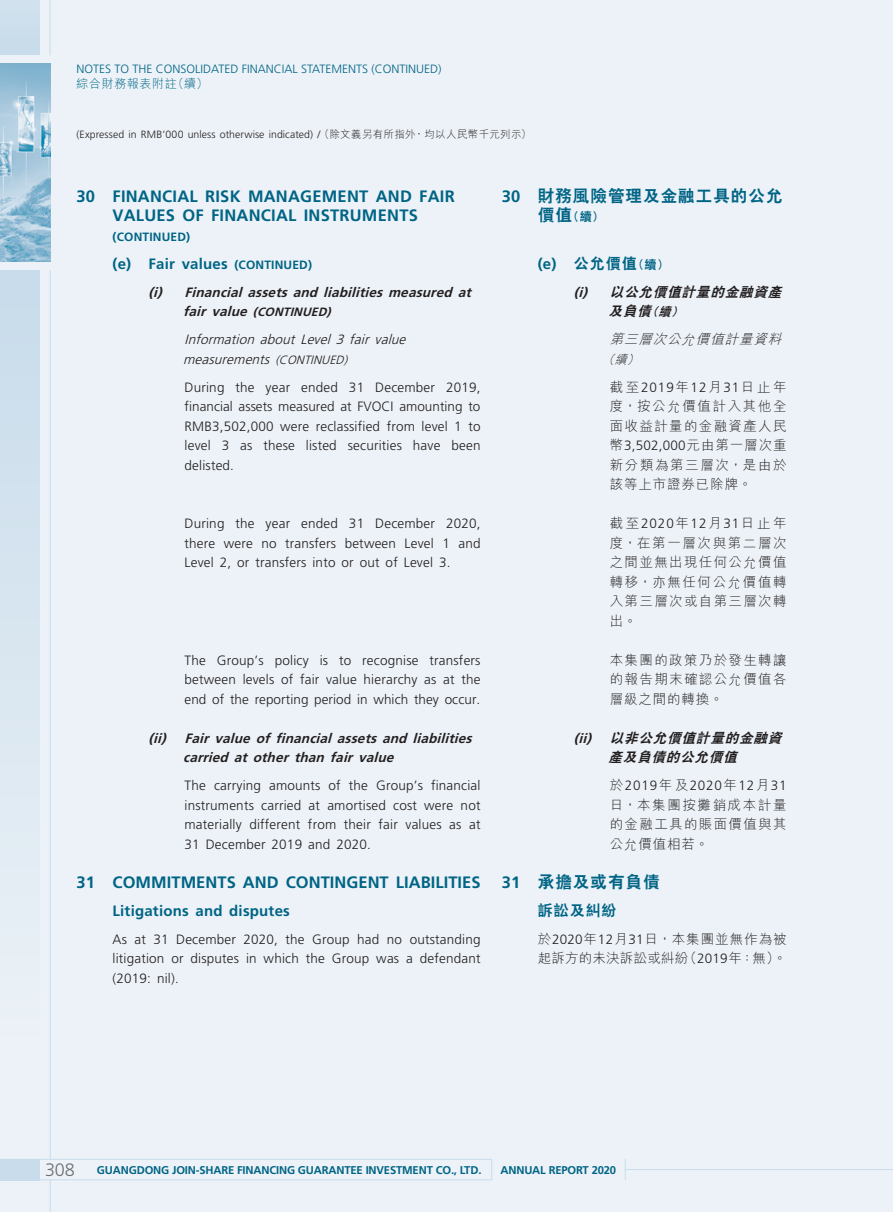
<style>
.page{position:relative;width:893px;height:1212px;background:#ecf2f7}
.page>*{position:absolute;margin:0;border:0;box-sizing:border-box;transform-origin:0 0}
._03_H1{font:700 16.5px/19.5px "Frutiger LT Std";letter-spacing:.015em;color:#006485;text-align:center}
._03_H1-2{font:800 16.5px "C Hei 2 HK";letter-spacing:.065em;color:#006485}
._04___H2{font:700 15px "Frutiger LT Std";letter-spacing:.015em;color:#006485}
._04___H2-2{font:800 15px "C Hei 2 HK";letter-spacing:.065em;color:#006485}
._14_______P6{font:300 13.5px/19.5px "Frutiger LT Std";letter-spacing:.015em;color:#231f20;text-align:justify}
._14_______P6-2{font:300 13.5px/19.5px "M Hei HK";letter-spacing:.1em;color:#231f20;text-align:justify}
._05_____H3{font:italic 700 13.5px/19.5px "Frutiger LT Std";color:#231f20}
._12___P2{font:300 13.5px/19.5px "Frutiger LT Std";letter-spacing:.015em;color:#231f20;text-align:justify}
._06_______H4{font:italic 300 13.5px/19.5px "Frutiger LT Std";color:#231f20}
._05_____H3-2{font:italic 800 13.5px/19.5px "C Hei 2 HK";color:#231f20}
._12___P2-2{font:300 13.5px/19.5px "M Hei HK";letter-spacing:.015em;color:#231f20}
._06_______H4-2{font:italic 300 13.5px "M Hei HK";color:#231f20}
.t1{font:300 12px "Frutiger LT Std";color:#006485}
._05_____H3-3{font:italic 700 12px "Frutiger LT Std";color:#231f20}
.t2{font:300 12px "M Hei HK";letter-spacing:.05em;color:#006485}
._03_H1-3{font:700 12px "Frutiger LT Std";letter-spacing:.015em;color:#006485}
._03_H1-4{font:800 12px "C Hei 2 HK";color:#006485}
._06_______H4-3{font:italic 300 12px "M Hei HK";color:#231f20}
.t3{font:700 11.25px "Frutiger LT Std";letter-spacing:-.015em;color:#006485}
.t4{font:300 10.5px "Frutiger LT Std";letter-spacing:.01em;color:#231f20}
.s1{font-family:"M Hei HK"}
.s2{font-size:12px}
.s3{font-size:13.5px}
.s4{font-family:"Frutiger LT Std";font-weight:700}
.s5{font-size:16.5px}
.s6{font-family:"Frutiger LT Std"}
.s7{font-weight:300;font-size:18px;color:#6c6d70}
</style>
<div class="page">
<hr style="left:50px;top:270px;width:1px;height:889px;background:#c8dceb">
<hr style="left:50px;top:1179px;width:1px;height:33px;background:#c8dceb">
<div style="left:0;top:0;width:40px;height:55px;background:#c8dceb"></div>
<div style="left:0;top:270px;width:40px;height:766px;background:linear-gradient(to bottom,#c7dbeb,#ebf1f6)"></div>
<hr style="left:50px;top:0;width:1px;height:55px;background:#c8dceb">
<img style="left:0;top:64px;width:51px;height:198px">
<svg style="left:0;top:1159px;width:492px;height:21px"></svg>
<svg style="left:625px;top:1159px;width:1px;height:21px"></svg>
<hr style="left:625px;top:1169px;width:268px;height:1px;background:#c8dceb">
<p class="t1" style="left:77px;top:62px;width:366px">NOTES TO THE CONSOLIDATED FINANCIAL STATEMENTS (CONTINUED)</p>
<p class="t2" style="left:77px;top:75px;width:133px">綜合財務報表附註（續）</p>
<p class="t4" style="left:77px;top:128px;width:456px">(Expressed in RMB’000 unless otherwise indicated) / <span class="s1">（除文義另有所指外，均以人民幣千元列示）</span></p>
<p class="_03_H1" style="left:77px;top:186px;width:380px">30 FINANCIAL RISK MANAGEMENT AND FAIR<br>VALUES OF FINANCIAL INSTRUMENTS</p>
<p class="_03_H1-3" style="left:113px;top:230px;width:79px">(CONTINUED)</p>
<p class="_04___H2" style="left:113px;top:255px;width:201px">(e) Fair values <span class="s2">(CONTINUED)</span></p>
<p class="_05_____H3" style="left:149px;top:282px;width:328px">(i) Financial assets and liabilities measured at</p>
<p class="_05_____H3-3" style="left:183px;top:305px;width:153px"><span class="s3">fair value</span> (CONTINUED)</p>
<p class="_06_______H4" style="left:183px;top:330px;width:228px">Information about Level 3 fair value measurements <span class="s2">(CONTINUED)</span></p>
<p class="_14_______P6" style="left:185px;top:378px;width:297px">During the year ended 31 December 2019, financial assets measured at FVOCI amounting to RMB3,502,000 were reclassified from level 1 to level 3 as these listed securities have been delisted.</p>
<p class="_14_______P6" style="left:185px;top:514px;width:297px">During the year ended 31 December 2020, there were no transfers between Level 1 and Level 2, or transfers into or out of Level 3.</p>
<p class="_14_______P6" style="left:185px;top:651px;width:297px">The Group’s policy is to recognise transfers between levels of fair value hierarchy as at the end of the reporting period in which they occur.</p>
<p class="_05_____H3" style="left:183px;top:728px;width:294px;text-indent:-35px">(ii) Fair value of financial assets and liabilities carried at other than fair value</p>
<p class="_14_______P6" style="left:185px;top:776px;width:298px">The carrying amounts of the Group’s financial instruments carried at amortised cost were not materially different from their fair values as at 31 December 2019 and 2020.</p>
<p class="_03_H1" style="left:77px;top:872px;width:406px">31 COMMITMENTS AND CONTINGENT LIABILITIES</p>
<p class="_04___H2" style="left:113px;top:902px;width:179px">Litigations and disputes</p>
<p class="_12___P2" style="left:113px;top:930px;width:370px">As at 31 December 2020, the Group had no outstanding litigation or disputes in which the Group was a defendant (2019: nil).</p>
<p class="_03_H1-2" style="left:502px;top:185px;width:282px"><span class="s4">30</span> 財務風險管理及金融工具的公允</p>
<p class="_03_H1-4" style="left:538px;top:209px;width:68px"><span class="s5">價值</span>（續）</p>
<p class="_04___H2-2" style="left:538px;top:253px;width:132px"><span class="s4">(e)</span> 公允價值<span class="s2">（續）</span></p>
<p class="_05_____H3-2" style="left:608px;top:282px;width:179px;text-indent:-35px"><span class="s4">(i)</span> 以公允價值計量的金融資產及負債<span class="s2">（續）</span></p>
<p class="_06_______H4-2" style="left:610px;top:330px;width:178px">第三層次公允價值計量資料</p>
<p class="_06_______H4-3" style="left:603px;top:351px;width:42px">（續）</p>
<p class="_14_______P6-2" style="left:610px;top:377px;width:178px">截至<span class="s6">2019</span>年<span class="s6">12</span>月<span class="s6">31</span>日止年度，按公允價值計入其他全面收益計量的金融資產人民幣<span class="s6">3,502,000</span>元由第一層次重新分類為第三層次，是由於該等上市證券已除牌。</p>
<p class="_14_______P6-2" style="left:610px;top:513px;width:178px">截至<span class="s6">2020</span>年<span class="s6">12</span>月<span class="s6">31</span>日止年度，在第一層次與第二層次之間並無出現任何公允價值轉移，亦無任何公允價值轉入第三層次或自第三層次轉出。</p>
<p class="_14_______P6-2" style="left:610px;top:650px;width:178px">本集團的政策乃於發生轉讓的報告期末確認公允價值各層級之間的轉換。</p>
<p class="_05_____H3-2" style="left:608px;top:728px;width:179px;text-indent:-35px"><span class="s4">(ii)</span> 以非公允價值計量的金融資產及負債的公允價值</p>
<p class="_14_______P6-2" style="left:610px;top:775px;width:178px">於<span class="s6">2019</span>年及<span class="s6">2020</span>年<span class="s6">12</span>月<span class="s6">31</span>日，本集團按攤銷成本計量的金融工具的賬面價值與其公允價值相若。</p>
<p class="_03_H1-2" style="left:502px;top:871px;width:159px"><span class="s4">31</span> 承擔及或有負債</p>
<p class="_04___H2-2" style="left:538px;top:900px;width:80px">訴訟及糾紛</p>
<p class="_12___P2-2" style="left:538px;top:929px;width:250px">於<span class="s6">2020</span>年<span class="s6">12</span>月<span class="s6">31</span>日，本集團並無作為被起訴方的未決訴訟或糾紛（<span class="s6">2019</span>年：無）。</p>
<p class="t3" style="left:45px;top:1163px;width:438px"><span class="s7">308</span> GUANGDONG JOIN-SHARE FINANCING GUARANTEE INVESTMENT CO., LTD.</p>
<p class="t3" style="left:500px;top:1163px;width:117px">ANNUAL REPORT 2020</p>
</div>
